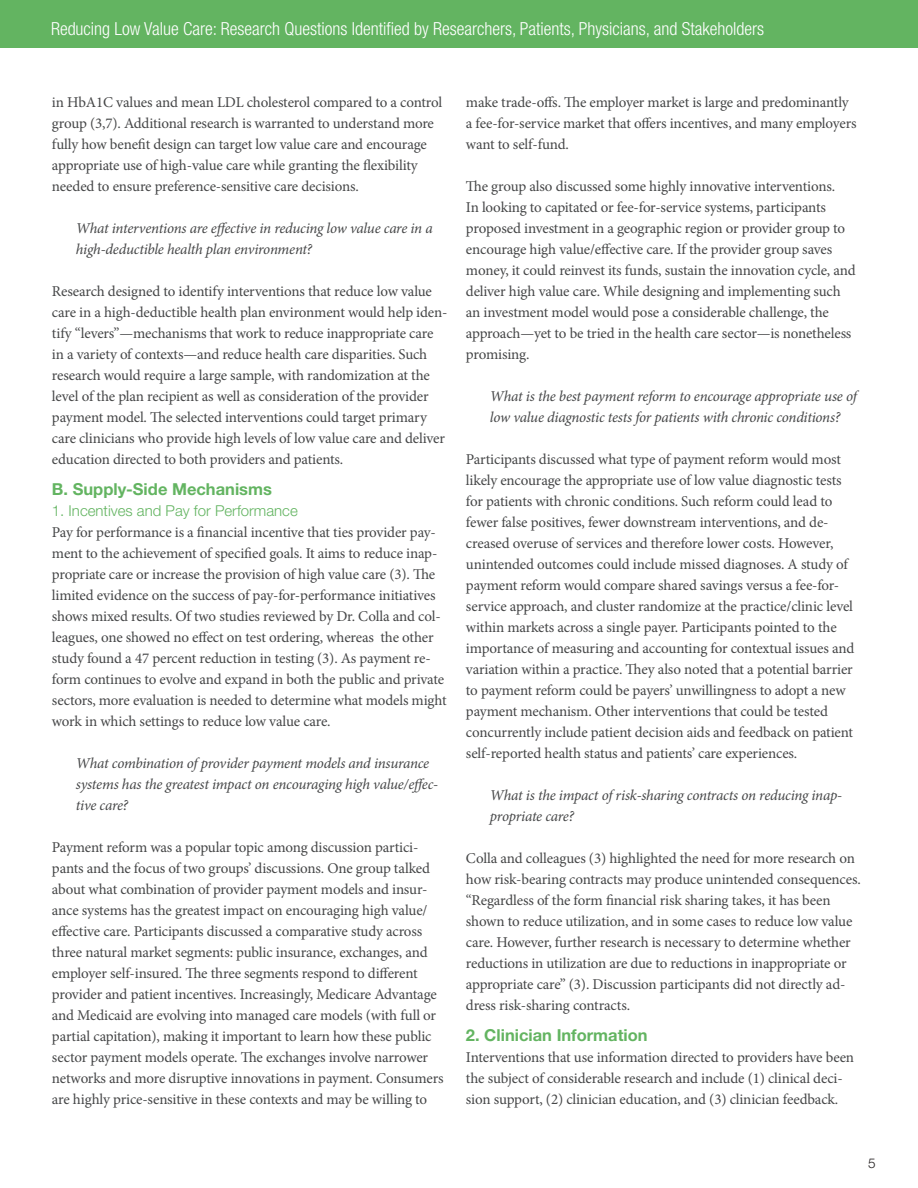
<style>
.page{position:relative;width:918px;height:1188px;background:#fff}
.page>*{position:absolute;margin:0;border:0;box-sizing:border-box;transform-origin:0 0}
.t1{font:300 condensed 18px "Helvetica Neue LT Std";color:#fff}
.RI_SUB{font:700 16.5px "Helvetica Neue LT Std";color:#63b461}
.RI_body{font:15px/21px "Minion Pro";letter-spacing:-.01em;color:#454647}
.RI_body-2{font:italic 15px/21px "Minion Pro";letter-spacing:-.02em;color:#454647}
.lower_sub{font:300 15px "Helvetica Neue LT Std";color:#63b461}
.t2{font:300 13.5px "Helvetica Neue LT Std";color:#231f20}
</style>
<div class="page">
<div style="left:0;top:0;width:918px;height:48px;background:#63b461"></div>
<p class="t1" style="left:51px;top:18px;width:715px">Reducing Low Value Care: Research Questions Identified by Researchers, Patients, Physicians, and Stakeholders</p>
<p class="RI_body" style="left:52px;top:91px;width:392px">in HbA1C values and mean LDL cholesterol compared to a control group (3,7). Additional research is warranted to understand more fully how benefit design can target low value care and encourage appropriate use of high-value care while granting the flexibility needed to ensure preference-sensitive care decisions.</p>
<p class="RI_body-2" style="left:76px;top:217px;width:358px">What interventions are effective in reducing low value care in a high-deductible health plan environment?</p>
<p class="RI_body" style="left:52px;top:280px;width:397px">Research designed to identify interventions that reduce low value care in a high-deductible health plan environment would help iden&shy;tify “levers”—mechanisms that work to reduce inappropriate care in a variety of contexts—and reduce health care disparities. Such research would require a large sample, with randomization at the level of the plan recipient as well as consideration of the provider payment model. The selected interventions could target primary care clinicians who provide high levels of low value care and deliver education directed to both providers and patients.</p>
<p class="RI_SUB" style="left:52px;top:479px;width:221px">B. Supply-Side Mechanisms</p>
<p class="lower_sub" style="left:52px;top:501px;width:247px">1. Incentives and Pay for Performance</p>
<p class="RI_body" style="left:52px;top:522px;width:396px">Pay for performance is a financial incentive that ties provider pay&shy;ment to the achievement of specified goals. It aims to reduce inap&shy;propriate care or increase the provision of high value care (3). The limited evidence on the success of pay-for-performance initiatives shows mixed results. Of two studies reviewed by Dr. Colla and col&shy;leagues, one showed no effect on test ordering, whereas the other study found a 47 percent reduction in testing (3). As payment re&shy;form continues to evolve and expand in both the public and private sectors, more evaluation is needed to determine what models might work in which settings to reduce low value care.</p>
<p class="RI_body-2" style="left:76px;top:753px;width:364px">What combination of provider payment models and insurance systems has the greatest impact on encouraging high value/effec&shy;tive care?</p>
<p class="RI_body" style="left:52px;top:837px;width:393px">Payment reform was a popular topic among discussion partici&shy;pants and the focus of two groups’ discussions. One group talked about what combination of provider payment models and insur&shy;ance systems has the greatest impact on encouraging high value/ effective care. Participants discussed a comparative study across three natural market segments: public insurance, exchanges, and employer self-insured. The three segments respond to different provider and patient incentives. Increasingly, Medicare Advantage and Medicaid are evolving into managed care models (with full or partial capitation), making it important to learn how these public sector payment models operate. The exchanges involve narrower networks and more disruptive innovations in payment. Consumers are highly price-sensitive in these contexts and may be willing to</p>
<p class="RI_body" style="left:466px;top:91px;width:392px">make trade-offs. The employer market is large and predominantly a fee-for-service market that offers incentives, and many employers want to self-fund.</p>
<p class="RI_body" style="left:466px;top:175px;width:391px">The group also discussed some highly innovative interventions.<br>In looking to capitated or fee-for-service systems, participants proposed investment in a geographic region or provider group to encourage high value/effective care. If the provider group saves money, it could reinvest its funds, sustain the innovation cycle, and deliver high value care. While designing and implementing such an investment model would pose a considerable challenge, the approach—yet to be tried in the health care sector—is nonetheless promising.</p>
<p class="RI_body-2" style="left:490px;top:385px;width:368px">What is the best payment reform to encourage appropriate use of low value diagnostic tests for patients with chronic conditions?</p>
<p class="RI_body" style="left:466px;top:448px;width:390px">Participants discussed what type of payment reform would most likely encourage the appropriate use of low value diagnostic tests for patients with chronic conditions. Such reform could lead to fewer false positives, fewer downstream interventions, and de&shy;creased overuse of services and therefore lower costs. However, unintended outcomes could include missed diagnoses. A study of payment reform would compare shared savings versus a fee-for&shy;service approach, and cluster randomize at the practice/clinic level within markets across a single payer. Participants pointed to the importance of measuring and accounting for contextual issues and variation within a practice. They also noted that a potential barrier to payment reform could be payers’ unwillingness to adopt a new payment mechanism. Other interventions that could be tested concurrently include patient decision aids and feedback on patient self-reported health status and patients’ care experiences.</p>
<p class="RI_body-2" style="left:490px;top:784px;width:354px">What is the impact of risk-sharing contracts on reducing inap&shy;propriate care?</p>
<p class="RI_body" style="left:466px;top:847px;width:396px">Colla and colleagues (3) highlighted the need for more research on how risk-bearing contracts may produce unintended consequences. “Regardless of the form financial risk sharing takes, it has been shown to reduce utilization, and in some cases to reduce low value care. However, further research is necessary to determine whether reductions in utilization are due to reductions in inappropriate or appropriate care” (3). Discussion participants did not directly ad&shy;dress risk-sharing contracts.</p>
<p class="RI_SUB" style="left:466px;top:1025px;width:183px">2. Clinician Information</p>
<p class="RI_body" style="left:466px;top:1047px;width:390px">Interventions that use information directed to providers have been the subject of considerable research and include (1) clinical deci&shy;sion support, (2) clinician education, and (3) clinician feedback.</p>
<p class="t2" style="left:868px;top:1155px;width:9px">5</p>
</div>
